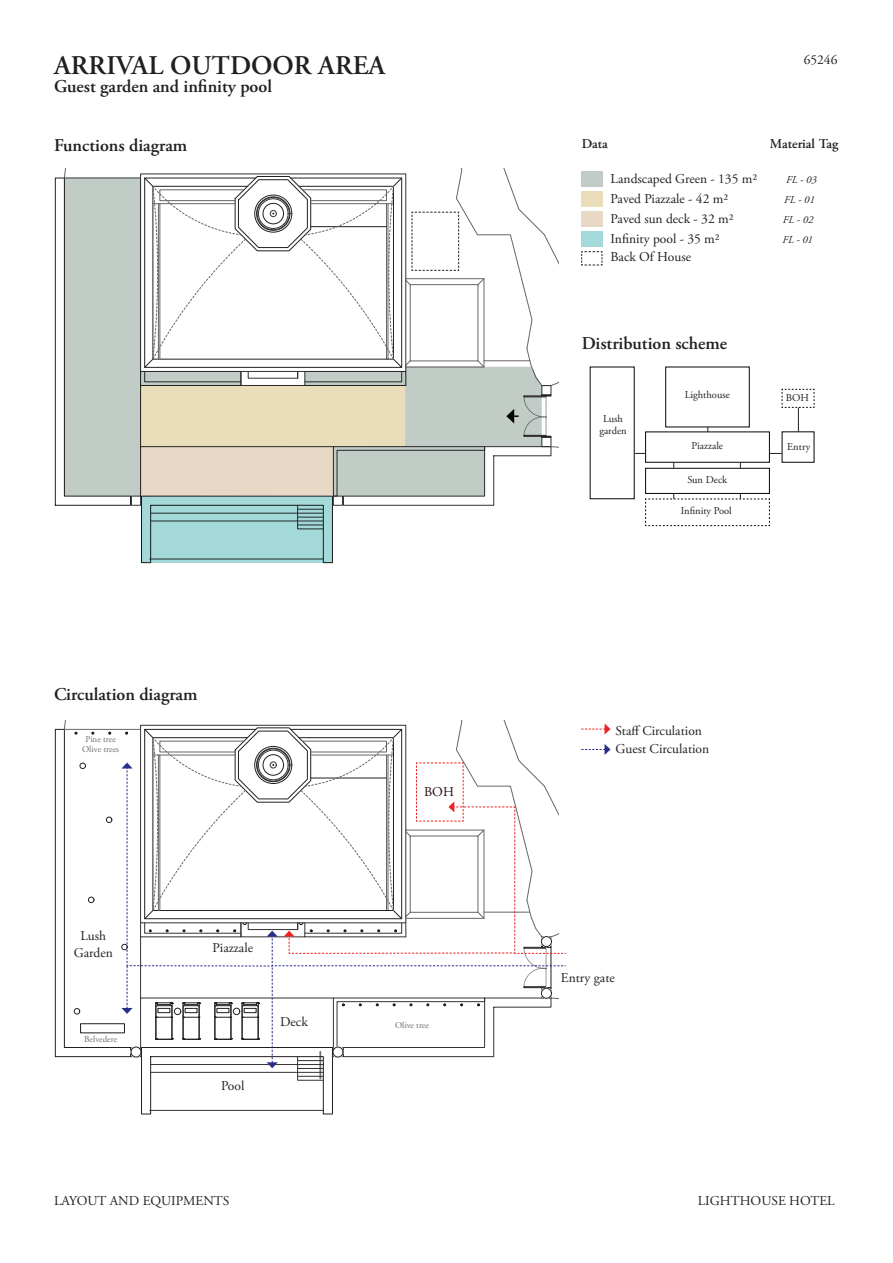
<style>
.page{position:relative;width:893px;height:1263px;background:#fff}
.page>*{position:absolute;margin:0;border:0;box-sizing:border-box;transform-origin:0 0}
.t1{font:600 27px "Adobe Garamond Pro";color:#231f20}
.t2{font:600 18px "Adobe Garamond Pro";color:#231f20}
.t3{font:13.5px "Adobe Garamond Pro";color:#231f20}
.t4{font:600 13.5px "Adobe Garamond Pro";color:#231f20}
.t5{font:13.5px "Adobe Garamond Pro";color:#280c0e}
.t6{font:10.5px "Adobe Garamond Pro";color:#231f20}
.t7{font:italic 10.5px "Adobe Garamond Pro";color:#231f20}
.t8{font:9px "Adobe Garamond Pro";color:#6c6d70}
</style>
<div class="page">
<svg style="left:54px;top:177px;width:97px;height:387px"></svg>
<svg style="left:55px;top:169px;width:76px;height:336px"></svg>
<div style="left:131px;top:496px;width:10px;height:9px;border:1px solid #333"></div>
<div style="left:64px;top:178px;width:76px;height:318px;background:#c2ccc7"></div>
<svg style="left:581px;top:251px;width:22px;height:15px"></svg>
<div style="left:581px;top:172px;width:21px;height:15px;background:#c2ccc7"></div>
<div style="left:581px;top:192px;width:21px;height:15px;background:#e9deb9"></div>
<div style="left:581px;top:211px;width:21px;height:16px;background:#e8d9c6"></div>
<div style="left:581px;top:231px;width:21px;height:16px;background:#a4d9da"></div>
<svg style="left:140px;top:169px;width:419px;height:394px"></svg>
<div style="left:645px;top:468px;width:125px;height:26px;border:1px solid #040503"></div>
<svg style="left:770px;top:453px;width:12px;height:1px"></svg>
<svg style="left:645px;top:494px;width:125px;height:32px"></svg>
<svg style="left:782px;top:389px;width:33px;height:43px"></svg>
<svg style="left:581px;top:744px;width:29px;height:11px"></svg>
<svg style="left:581px;top:723px;width:29px;height:12px"></svg>
<svg style="left:55px;top:720px;width:511px;height:394px"></svg>
<p class="t1" style="left:54px;top:49px;width:333px">ARRIVAL OUTDOOR AREA</p>
<p class="t2" style="left:54px;top:76px;width:219px">Guest garden and infinity pool</p>
<p class="t3" style="left:804px;top:51px;width:35px">65246</p>
<p class="t2" style="left:54px;top:135px;width:135px">Functions diagram</p>
<p class="t4" style="left:582px;top:135px;width:28px">Data</p>
<p class="t4" style="left:770px;top:135px;width:70px">Material Tag</p>
<p class="t3" style="left:611px;top:171px;width:148px">Landscaped Green - 135 m2</p>
<p class="t7" style="left:786px;top:174px;width:32px">FL - 03</p>
<p class="t3" style="left:611px;top:191px;width:119px">Paved Piazzale - 42 m2</p>
<p class="t7" style="left:784px;top:194px;width:32px">FL - 01</p>
<p class="t3" style="left:611px;top:211px;width:125px">Paved sun deck - 32 m2</p>
<p class="t7" style="left:783px;top:213px;width:32px">FL - 02</p>
<p class="t3" style="left:610px;top:231px;width:111px">Infinity pool - 35 m2</p>
<p class="t7" style="left:782px;top:233px;width:32px">FL - 01</p>
<p class="t3" style="left:610px;top:249px;width:82px">Back Of House</p>
<p class="t2" style="left:582px;top:332px;width:147px">Distribution scheme</p>
<p class="t2" style="left:54px;top:684px;width:145px">Circulation diagram</p>
<p class="t8" style="left:86px;top:733px;width:32px">Pine tree</p>
<p class="t8" style="left:82px;top:744px;width:38px">Olive trees</p>
<p class="t3" style="left:81px;top:928px;width:27px">Lush</p>
<p class="t3" style="left:74px;top:944px;width:41px">Garden</p>
<p class="t8" style="left:84px;top:1033px;width:35px">Belvedere</p>
<p class="t3" style="left:213px;top:940px;width:42px">Piazzale</p>
<p class="t3" style="left:221px;top:1078px;width:25px">Pool</p>
<p class="t3" style="left:280px;top:1013px;width:29px">Deck</p>
<p class="t3" style="left:54px;top:1192px;width:177px">LAYOUT AND EQUIPMENTS</p>
<p class="t5" style="left:424px;top:783px;width:31px">BOH</p>
<p class="t8" style="left:395px;top:1020px;width:36px">Olive tree</p>
<p class="t6" style="left:603px;top:412px;width:21px">Lush</p>
<p class="t6" style="left:599px;top:425px;width:29px">garden</p>
<p class="t6" style="left:685px;top:388px;width:47px">Lighthouse</p>
<p class="t6" style="left:786px;top:391px;width:25px">BOH</p>
<p class="t6" style="left:692px;top:440px;width:33px">Piazzale</p>
<p class="t6" style="left:687px;top:474px;width:41px">Sun Deck</p>
<p class="t6" style="left:681px;top:505px;width:53px">Infinity Pool</p>
<p class="t6" style="left:787px;top:440px;width:25px">Entry</p>
<p class="t3" style="left:616px;top:722px;width:88px">Staff Circulation</p>
<p class="t3" style="left:616px;top:741px;width:95px">Guest Circulation</p>
<p class="t3" style="left:561px;top:969px;width:56px">Entry gate</p>
<p class="t3" style="left:698px;top:1192px;width:138px">LIGHTHOUSE HOTEL</p>
</div>
